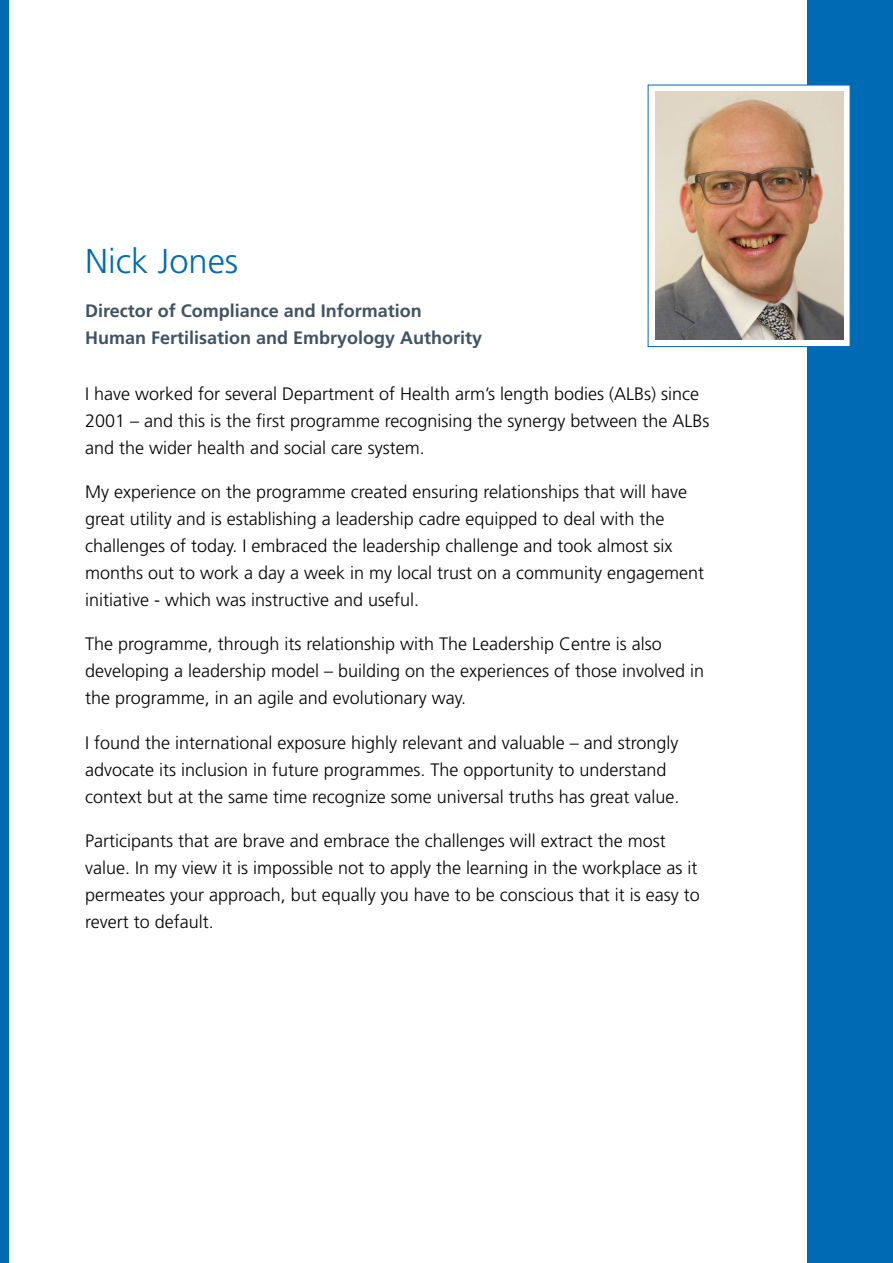
<style>
.page{position:relative;width:893px;height:1263px;background:#fff}
.page>*{position:absolute;margin:0;border:0;box-sizing:border-box;transform-origin:0 0}
.t1{font:300 34.5px "Frutiger";color:#006ab4}
.t2{font:300 18px/27px "Frutiger";color:#000}
.t3{font:700 18px/27px "Frutiger";color:#3f5364}
</style>
<div class="page">
<div style="left:808px;top:0;width:85px;height:1263px;background:#006ab4"></div>
<div style="left:0;top:0;width:9px;height:1263px;background:#006ab4"></div>
<div style="left:648px;top:85px;width:202px;height:262px;background:#fff"></div>
<img style="left:655px;top:91px;width:188px;height:249px">
<h1 class="t1" style="left:85px;top:241px;width:155px">Nick Jones</h1>
<p class="t3" style="left:85px;top:297px;width:399px">Director of Compliance and Information<br>Human Fertilisation and Embryology Authority</p>
<p class="t2" style="left:85px;top:381px;width:626px">I have worked for several Department of Health arm’s length bodies (ALBs) since<br>2001 – and this is the first programme recognising the synergy between the ALBs and the wider health and social care system.</p>
<p class="t2" style="left:85px;top:479px;width:621px">My experience on the programme created ensuring relationships that will have great utility and is establishing a leadership cadre equipped to deal with the challenges of today. I embraced the leadership challenge and took almost six months out to work a day a week in my local trust on a community engagement initiative - which was instructive and useful.</p>
<p class="t2" style="left:85px;top:631px;width:621px">The programme, through its relationship with The Leadership Centre is also developing a leadership model – building on the experiences of those involved in the programme, in an agile and evolutionary way.</p>
<p class="t2" style="left:85px;top:729px;width:596px">I found the international exposure highly relevant and valuable – and strongly advocate its inclusion in future programmes. The opportunity to understand context but at the same time recognize some universal truths has great value.</p>
<p class="t2" style="left:85px;top:827px;width:616px">Participants that are brave and embrace the challenges will extract the most value. In my view it is impossible not to apply the learning in the workplace as it permeates your approach, but equally you have to be conscious that it is easy to revert to default.</p>
</div>
